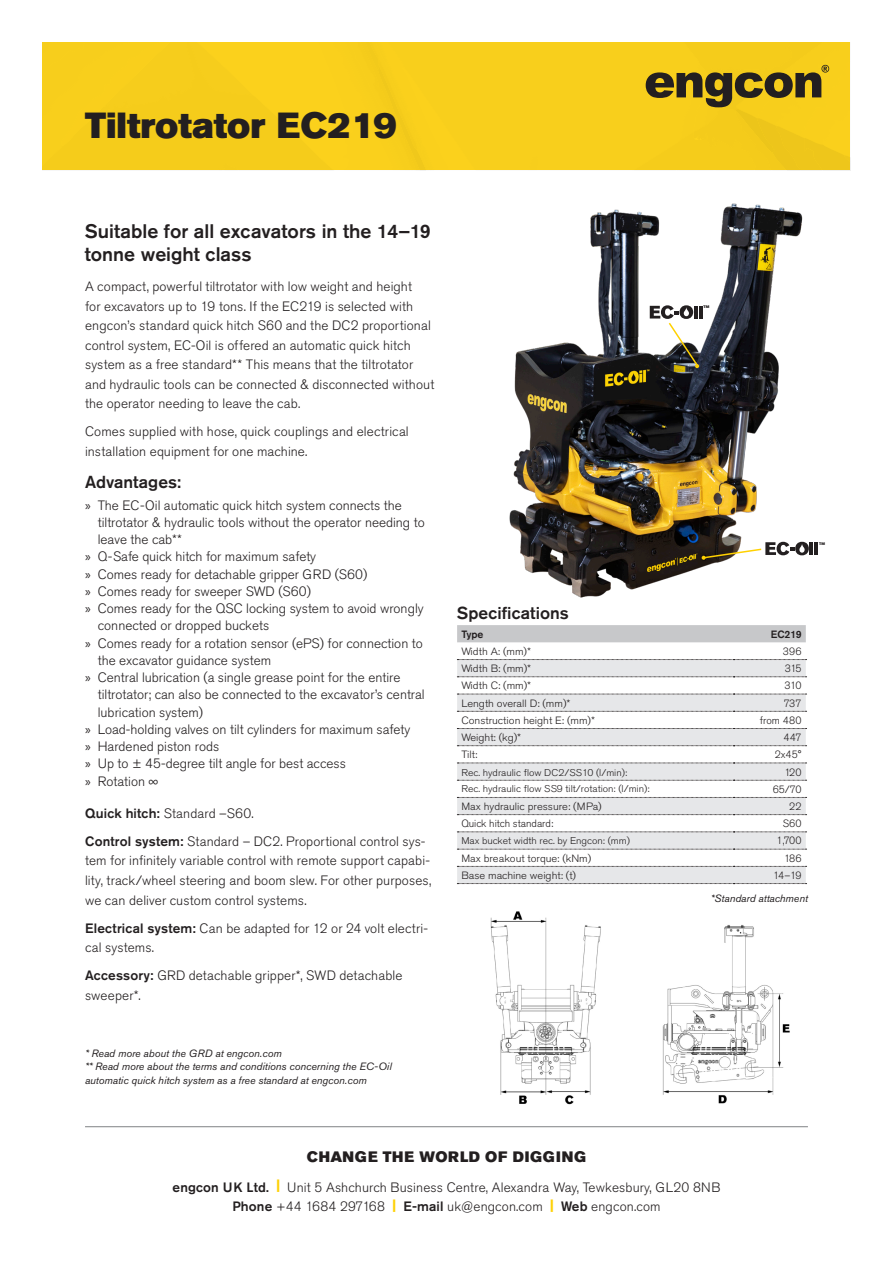
<style>
.page{position:relative;width:893px;height:1263px;background:#fff}
.page>*{position:absolute;margin:0;border:0;box-sizing:border-box;transform-origin:0 0}
.Product_heading{font:36px "Akzidenz Grotesk Pro Super";color:#231f20}
.t1{font:500 19.5px/23.4px "Akzidenz Grotesk Pro";color:#231f20}
.t2{font:500 17.25px "Akzidenz Grotesk Pro";color:#231f20}
.t3{font:15px "Akzidenz Grotesk Pro Super";letter-spacing:.05em;color:#231f20}
.Brödtext{font:300 13.5px/19.5px "Akzidenz Grotesk Pro";letter-spacing:.005em;color:#231f20}
.Mått{font:300 10.5px "Akzidenz Grotesk Pro";color:#231f20;scale:1.06 1}
.Liten_kursiv{font:italic 10.5px/13.5px "Akzidenz Grotesk Pro";color:#231f20}
.Mått-2{font:300 10.5px "Akzidenz Grotesk Pro";color:#231f20}
.t4{font:500 10.5px "Akzidenz Grotesk Pro";color:#231f20}
.Mått-3{font:300 9.75px "Akzidenz Grotesk Pro";color:#231f20;scale:1.06 1}
.t5{font:3.75px "Akzidenz Grotesk Pro Super";color:#231f20}
.s1{font-family:"Myriad Pro";font-weight:400}
.s2{font-weight:500}
.s3{font-family:"Akzidenz Grotesk Pro Super";font-weight:400;color:#fed105}
</style>
<div class="page">
<div style="left:43px;top:43px;width:807px;height:128px;background:#f8cf1c"></div>
<hr style="left:85px;top:1126px;width:723px;height:1px;background:#808285">
<img style="left:509px;top:203px;width:295px;height:395px">
<img style="left:490px;top:911px;width:300px;height:194px">
<div style="left:457px;top:625px;width:349px;height:17px;background:#c7c8ca"></div>
<svg style="left:457px;top:660px;width:349px;height:223px;fill:#e6e7e9"></svg>
<svg style="left:457px;top:659px;width:350px;height:1px"></svg>
<svg style="left:457px;top:676px;width:350px;height:1px"></svg>
<svg style="left:457px;top:694px;width:350px;height:1px"></svg>
<svg style="left:457px;top:711px;width:350px;height:1px"></svg>
<svg style="left:457px;top:728px;width:350px;height:1px"></svg>
<svg style="left:457px;top:745px;width:350px;height:1px"></svg>
<svg style="left:457px;top:763px;width:350px;height:1px"></svg>
<svg style="left:457px;top:780px;width:350px;height:1px"></svg>
<svg style="left:457px;top:797px;width:350px;height:1px"></svg>
<svg style="left:457px;top:814px;width:350px;height:1px"></svg>
<svg style="left:457px;top:832px;width:350px;height:1px"></svg>
<svg style="left:457px;top:849px;width:350px;height:1px"></svg>
<svg style="left:457px;top:866px;width:350px;height:1px"></svg>
<svg style="left:457px;top:883px;width:350px;height:1px"></svg>
<hr style="left:814px;top:542px;width:4px;height:13px;background:#231f20">
<svg style="left:702px;top:542px;width:111px;height:18px"></svg>
<svg style="left:650px;top:305px;width:52px;height:63px"></svg>
<p class="Product_heading" style="left:85px;top:102px;width:313px">Tiltrotator EC219</p>
<h1 class="t1" style="left:85px;top:219px;width:348px">Suitable for all excavators in the 14–19 tonne weight class</h1>
<p class="Brödtext" style="left:85px;top:277px;width:351px">A compact, powerful tiltrotator with low weight and height<br>for excavators up to 19 tons. If the EC219 is selected with engcon’s standard quick hitch S60 and the DC2 proportional control system, EC-Oil is offered an automatic quick hitch system as a free standard** This means that the tiltrotator and hydraulic tools can be connected &amp; disconnected without the operator needing to leave the cab.</p>
<p class="Brödtext" style="left:85px;top:422px;width:325px">Comes supplied with hose, quick couplings and electrical installation equipment for one machine.</p>
<h2 class="t2" style="left:85px;top:471px;width:98px">Advantages:</h2>
<p class="Brödtext" style="left:98px;top:496px;width:328px;line-height:17.2px;text-indent:-13px"><span class="s1">»</span> The EC-Oil automatic quick hitch system connects the tiltrotator &amp; hydraulic tools without the operator needing to leave the cab**</p>
<p class="Brödtext" style="left:85px;top:547px;width:233px"><span class="s1">»</span> Q-Safe quick hitch for maximum safety</p>
<p class="Brödtext" style="left:85px;top:564px;width:284px"><span class="s1">»</span> Comes ready for detachable gripper GRD (S60)</p>
<p class="Brödtext" style="left:85px;top:581px;width:227px"><span class="s1">»</span> Comes ready for sweeper SWD (S60)</p>
<p class="Brödtext" style="left:98px;top:600px;width:327px;line-height:17.2px;text-indent:-13px"><span class="s1">»</span> Comes ready for the QSC locking system to avoid wrongly connected or dropped buckets</p>
<p class="Brödtext" style="left:98px;top:634px;width:326px;line-height:17.2px;text-indent:-13px"><span class="s1">»</span> Comes ready for a rotation sensor (ePS) for connection to the excavator guidance system</p>
<p class="Brödtext" style="left:98px;top:669px;width:328px;line-height:17.2px;text-indent:-13px"><span class="s1">»</span> Central lubrication (a single grease point for the entire tiltrotator; can also be connected to the excavator’s central lubrication system)</p>
<p class="Brödtext" style="left:85px;top:719px;width:327px"><span class="s1">»</span> Load-holding valves on tilt cylinders for maximum safety</p>
<p class="Brödtext" style="left:85px;top:737px;width:136px"><span class="s1">»</span> Hardened piston rods</p>
<p class="Brödtext" style="left:85px;top:754px;width:262px"><span class="s1">»</span> Up to ± 45-degree tilt angle for best access</p>
<p class="Brödtext" style="left:85px;top:771px;width:75px"><span class="s1">»</span> Rotation ∞</p>
<p class="Brödtext" style="left:85px;top:803px;width:170px"><span class="s2">Quick hitch:</span> Standard –S60.</p>
<p class="Brödtext" style="left:85px;top:831px;width:348px"><span class="s2">Control system:</span> Standard – DC2. Proportional control sys&shy;tem for infinitely variable control with remote support capabi&shy;lity, track/wheel steering and boom slew. For other purposes, we can deliver custom control systems.</p>
<p class="Brödtext" style="left:85px;top:918px;width:344px"><span class="s2">Electrical system:</span> Can be adapted for 12 or 24 volt electri&shy;cal systems.</p>
<p class="Brödtext" style="left:85px;top:965px;width:319px"><span class="s2">Accessory:</span> GRD detachable gripper*, SWD detachable sweeper*.</p>
<p class="Liten_kursiv" style="left:85px;top:1046px;width:198px">* Read more about the GRD at engcon.com</p>
<p class="Liten_kursiv" style="left:85px;top:1059px;width:308px">** Read more about the terms and conditions concerning the EC-Oil automatic quick hitch system as a free standard at engcon.com</p>
<p class="t5" style="left:704px;top:305px;width:7px">TM</p>
<p class="t5" style="left:819px;top:541px;width:7px">TM</p>
<h2 class="t2" style="left:457px;top:602px;width:114px">Specifications</h2>
<p class="t4" style="left:461px;top:627px;width:24px">Type</p>
<p class="t4" style="left:771px;top:627px;width:32px">EC219</p>
<p class="Mått" style="left:461px;top:644px;width:67px">Width A: (mm)*</p>
<p class="Mått-2" style="left:783px;top:644px;width:20px">396</p>
<p class="Mått" style="left:461px;top:662px;width:67px">Width B: (mm)*</p>
<p class="Mått-2" style="left:785px;top:662px;width:18px">315</p>
<p class="Mått" style="left:461px;top:679px;width:67px">Width C: (mm)*</p>
<p class="Mått-2" style="left:784px;top:679px;width:19px">310</p>
<p class="Mått" style="left:461px;top:696px;width:104px">Length overall D: (mm)*</p>
<p class="Mått-2" style="left:784px;top:696px;width:19px">737</p>
<p class="Mått" style="left:461px;top:713px;width:128px">Construction height E: (mm)*</p>
<p class="Mått-2" style="left:760px;top:713px;width:43px">from 480</p>
<p class="Mått" style="left:461px;top:730px;width:58px">Weight: (kg)*</p>
<p class="Mått-2" style="left:784px;top:730px;width:19px">447</p>
<p class="Mått" style="left:461px;top:748px;width:17px">Tilt:</p>
<p class="Mått-2" style="left:775px;top:748px;width:28px">2x45°</p>
<p class="Mått-3" style="left:461px;top:766px;width:158px">Rec. hydraulic flow DC2/SS10 (l/min):</p>
<p class="Mått-2" style="left:784px;top:765px;width:19px">120</p>
<p class="Mått-3" style="left:461px;top:782px;width:179px">Rec. hydraulic flow SS9 tilt/rotation: (l/min):</p>
<p class="Mått-2" style="left:773px;top:782px;width:30px">65/70</p>
<p class="Mått" style="left:461px;top:799px;width:134px">Max hydraulic pressure: (MPa)</p>
<p class="Mått-2" style="left:789px;top:799px;width:14px">22</p>
<p class="Mått-2" style="left:461px;top:817px;width:93px">Quick hitch standard:</p>
<p class="Mått-2" style="left:783px;top:817px;width:20px">S60</p>
<p class="Mått-3" style="left:461px;top:834px;width:161px">Max bucket width rec. by Engcon: (mm)</p>
<p class="Mått-2" style="left:777px;top:834px;width:26px">1,700</p>
<p class="Mått" style="left:461px;top:851px;width:124px">Max breakout torque: (kNm)</p>
<p class="Mått-2" style="left:784px;top:851px;width:19px">186</p>
<p class="Mått" style="left:461px;top:868px;width:110px">Base machine weight: (t)</p>
<p class="Mått-2" style="left:773px;top:868px;width:30px">14–19</p>
<p class="Liten_kursiv" style="left:711px;top:891px;width:98px">*Standard attachment</p>
<p class="t3" style="left:307px;top:1146px;width:281px">CHANGE THE WORLD OF DIGGING</p>
<p class="Brödtext" style="left:173px;top:1177px;width:549px;text-align:center"><span class="s2">engcon UK Ltd.</span> <span class="s3">|</span> Unit 5 Ashchurch Business Centre, Alexandra Way, Tewkesbury, GL20 8NB<br><span class="s2">Phone</span> +44 1684 297168 <span class="s3">|</span> <span class="s2">E-mail</span> uk@engcon.com <span class="s3">|</span> <span class="s2">Web</span> engcon.com</p>
</div>
